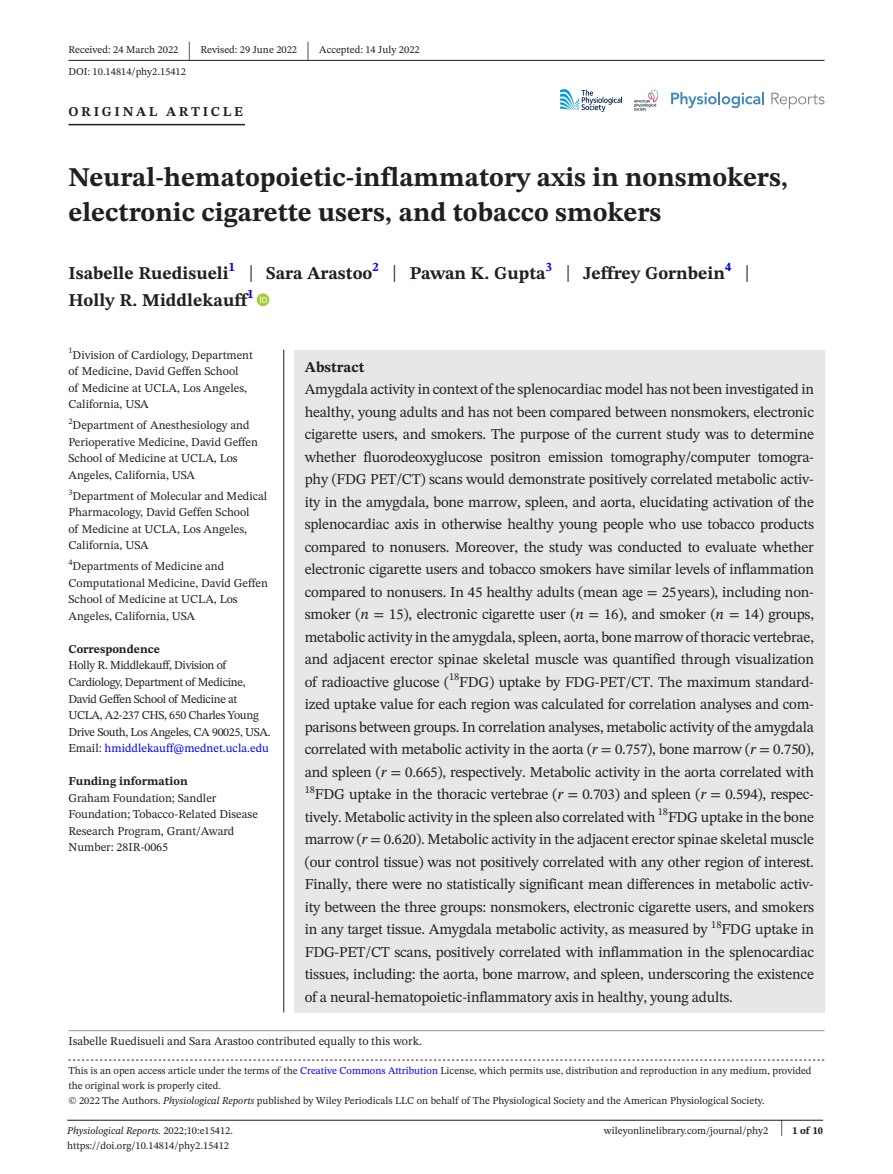
<style>
.page{position:relative;width:893px;height:1174px;background:#fff}
.page>*{position:absolute;margin:0;border:0;box-sizing:border-box;transform-origin:0 0}
.t1{font:700 27px/34.5px "STIX Two Text";color:#231f20}
.t2{font:25.65px "STIX Two Text";color:#231f20;scale:.49 1}
.t3{font:700 18px/27px "STIX Two Text";color:#231f20}
.t4{font:15px/22.5px "STIX Two Text";letter-spacing:-.015em;color:#231f20;text-align:justify}
.t5{font:700 15px "STIX Two Text";color:#231f20}
.t6{font:700 13.5px "STIX Two Text";letter-spacing:.2em;color:#231f20}
.t7{font:12px/16.5px "STIX Two Text";color:#231f20}
.t8{font:12px/16.5px "STIX Two Text";letter-spacing:-.025em;color:#231f20}
.t9{font:700 12px "STIX Two Text";color:#231f20}
.t10{font:10.5px/15px "STIX Two Text";color:#231f20}
.t11{font:italic 10.5px "STIX Two Text";color:#231f20}
.t12{font:700 10.5px "STIX Two Text";color:#231f20}
.s1{font-weight:400;font-size:23.4px}
.s2{color:#00f}
.s3{font-family:"STIX"}
.s4{font-style:italic}
.s5{font-style:normal}
.s6{font-weight:400;font-size:22.2px}
</style>
<div class="page">
<hr style="left:67px;top:1119px;width:756px;height:1px;background:#231f20">
<svg style="left:634px;top:90px;width:24px;height:21px"></svg>
<img style="left:560px;top:90px;width:62px;height:21px">
<svg style="left:671px;top:92px;width:93px;height:16px"></svg>
<svg style="left:771px;top:93px;width:53px;height:16px"></svg>
<hr style="left:68px;top:60px;width:756px;height:1px;background:#231f20">
<hr style="left:68px;top:124px;width:177px;height:1px;background:#231f20">
<div style="left:257px;top:293px;width:12px;height:13px;background:#a5cd39;border-radius:50%"></div>
<svg style="left:260px;top:296px;width:7px;height:7px"></svg>
<svg style="left:68px;top:1059px;width:756px;height:1px"></svg>
<hr style="left:68px;top:1030px;width:756px;height:1px;background:#939598">
<div style="left:294px;top:350px;width:530px;height:662px;background:#e6e7e9"></div>
<hr style="left:283px;top:350px;width:1px;height:662px;background:#231f20">
<p class="t10" style="left:68px;top:42px;width:111px">Received: 24 March 2022</p>
<h2 class="t2" style="left:188px;top:32px;width:8px">|</h2>
<p class="t10" style="left:201px;top:42px;width:98px">Revised: 29 June 2022</p>
<h2 class="t2" style="left:307px;top:32px;width:8px">|</h2>
<p class="t10" style="left:319px;top:42px;width:102px">Accepted: 14 July 2022</p>
<p class="t10" style="left:68px;top:64px;width:119px">DOI: 10.14814/phy2.15412</p>
<p class="t6" style="left:68px;top:101px;width:176px">ORIGINAL ARTICLE</p>
<h1 class="t1" style="left:68px;top:161px;width:721px">Neural-hematopoietic-inflammatory axis in nonsmokers, electronic cigarette users, and tobacco smokers</h1>
<p class="t3" style="left:68px;top:260px;width:683px">Isabelle Ruedisueli<sup>1</sup> <span class="s1">|</span> Sara Arastoo<sup>2</sup> <span class="s1">|</span> Pawan K. Gupta<sup>3</sup> <span class="s1">|</span> Jeffrey Gornbein<sup>4</sup> <span class="s1">|<br></span>Holly R. Middlekauff<sup>1</sup></p>
<p class="t7" style="left:68px;top:346px;width:186px"><sup>1</sup>Division of Cardiology, Department of Medicine, David Geffen School<br>of Medicine at UCLA, Los Angeles,<br>California, USA</p>
<p class="t7" style="left:68px;top:417px;width:191px"><sup>2</sup>Department of Anesthesiology and<br>Perioperative Medicine, David Geffen<br>School of Medicine at UCLA, Los<br>Angeles, California, USA</p>
<p class="t7" style="left:68px;top:487px;width:200px"><sup>3</sup>Department of Molecular and Medical<br>Pharmacology, David Geffen School<br>of Medicine at UCLA, Los Angeles,<br>California, USA</p>
<p class="t7" style="left:68px;top:558px;width:201px"><sup>4</sup>Departments of Medicine and<br>Computational Medicine, David Geffen<br>School of Medicine at UCLA, Los<br>Angeles, California, USA</p>
<p class="t9" style="left:68px;top:640px;width:93px">Correspondence</p>
<p class="t8" style="left:68px;top:657px;width:204px">Holly R. Middlekauff, Division of Cardiology, Department of Medicine, David Geffen School of Medicine at UCLA, A2-237 CHS, 650 Charles Young Drive South, Los Angeles, CA 90025, USA.<br>Email: <span class="s2">hmiddlekauff@mednet.ucla.edu</span></p>
<p class="t9" style="left:68px;top:772px;width:121px">Funding information</p>
<p class="t7" style="left:68px;top:789px;width:191px">Graham Foundation; Sandler<br>Foundation; Tobacco-Related Disease<br>Research Program, Grant/Award<br>Number: 28IR-0065</p>
<p class="t5" style="left:305px;top:356px;width:61px">Abstract</p>
<p class="t4" style="left:305px;top:378px;width:511px">Amygdala activity in context of the splenocardiac model has not been investigated in healthy, young adults and has not been compared between nonsmokers, electronic cigarette users, and smokers. The purpose of the current study was to determine whether fluorodeoxyglucose positron emission tomography/computer tomogra&shy;phy (FDG PET/CT) scans would demonstrate positively correlated metabolic activ&shy;ity in the amygdala, bone marrow, spleen, and aorta, elucidating activation of the splenocardiac axis in otherwise healthy young people who use tobacco products compared to nonusers. Moreover, the study was conducted to evaluate whether electronic cigarette users and tobacco smokers have similar levels of inflammation compared to nonusers. In 45 healthy adults (mean age <span class="s3">=</span> 25years), including non&shy;smoker (<span class="s4">n</span> <span class="s3">=</span> 15), electronic cigarette user (<span class="s4">n</span> <span class="s3">=</span> 16), and smoker (<span class="s4">n</span> <span class="s3">=</span> 14) groups, metabolic activity in the amygdala, spleen, aorta, bone marrow of thoracic vertebrae, and adjacent erector spinae skeletal muscle was quantified through visualization of radioactive glucose (<sup>18</sup>FDG) uptake by FDG-PET/CT. The maximum standard&shy;ized uptake value for each region was calculated for correlation analyses and com&shy;parisons between groups. In correlation analyses, metabolic activity of the amygdala correlated with metabolic activity in the aorta (<span class="s4">r</span> <span class="s3">=</span> 0.757), bone marrow (<span class="s4">r</span> <span class="s3">=</span> 0.750), and spleen (<span class="s4">r</span> <span class="s3">=</span> 0.665), respectively. Metabolic activity in the aorta correlated with</p>
<p class="t10" style="left:305px;top:781px;width:12px">18</p>
<p class="t4" style="left:305px;top:783px;width:511px;text-indent:10px">FDG uptake in the thoracic vertebrae (<span class="s4">r</span> <span class="s3">=</span> 0.703) and spleen (<span class="s4">r</span> <span class="s3">=</span> 0.594), respec&shy;tively. Metabolic activity in the spleen also correlated with</p>
<p class="t10" style="left:658px;top:804px;width:12px">18</p>
<p class="t4" style="left:305px;top:805px;width:511px;text-indent:363px">FDG uptake in the bone marrow (<span class="s4">r</span> <span class="s3">=</span> 0.620). Metabolic activity in the adjacent erector spinae skeletal muscle (our control tissue) was not positively correlated with any other region of interest.<br>Finally, there were no statistically significant mean differences in metabolic activ&shy;ity between the three groups: nonsmokers, electronic cigarette users, and smokers in any target tissue. Amygdala metabolic activity, as measured by</p>
<p class="t10" style="left:711px;top:916px;width:12px">18</p>
<p class="t4" style="left:305px;top:918px;width:511px;text-indent:417px">FDG uptake in FDG-PET/CT scans, positively correlated with inflammation in the splenocardiac tissues, including: the aorta, bone marrow, and spleen, underscoring the existence of a neural-hematopoietic-inflammatory axis in healthy, young adults.</p>
<p class="t7" style="left:68px;top:1032px;width:355px">Isabelle Ruedisueli and Sara Arastoo contributed equally to this work.</p>
<p class="t10" style="left:68px;top:1063px;width:745px">This is an open access article under the terms of the <span class="s2">Creative Commons Attribution</span> License, which permits use, distribution and reproduction in any medium, provided the original work is properly cited.<br>© 2022 The Authors. <span class="s4">Physiological Reports</span> published by Wiley Periodicals LLC on behalf of The Physiological Society and the American Physiological Society.</p>
<p class="t11" style="left:67px;top:1123px;width:167px">Physiological Reports. <span class="s5">2022;10:e15412.</span></p>
<p class="t12" style="left:780px;top:1123px;width:45px"><span class="s6">|</span> 1 of 10</p>
<p class="t10" style="left:67px;top:1138px;width:163px">https://doi.org/10.14814/phy2.15412</p>
<p class="t10" style="left:604px;top:1123px;width:166px">wileyonlinelibrary.com/journal/phy2</p>
</div>
